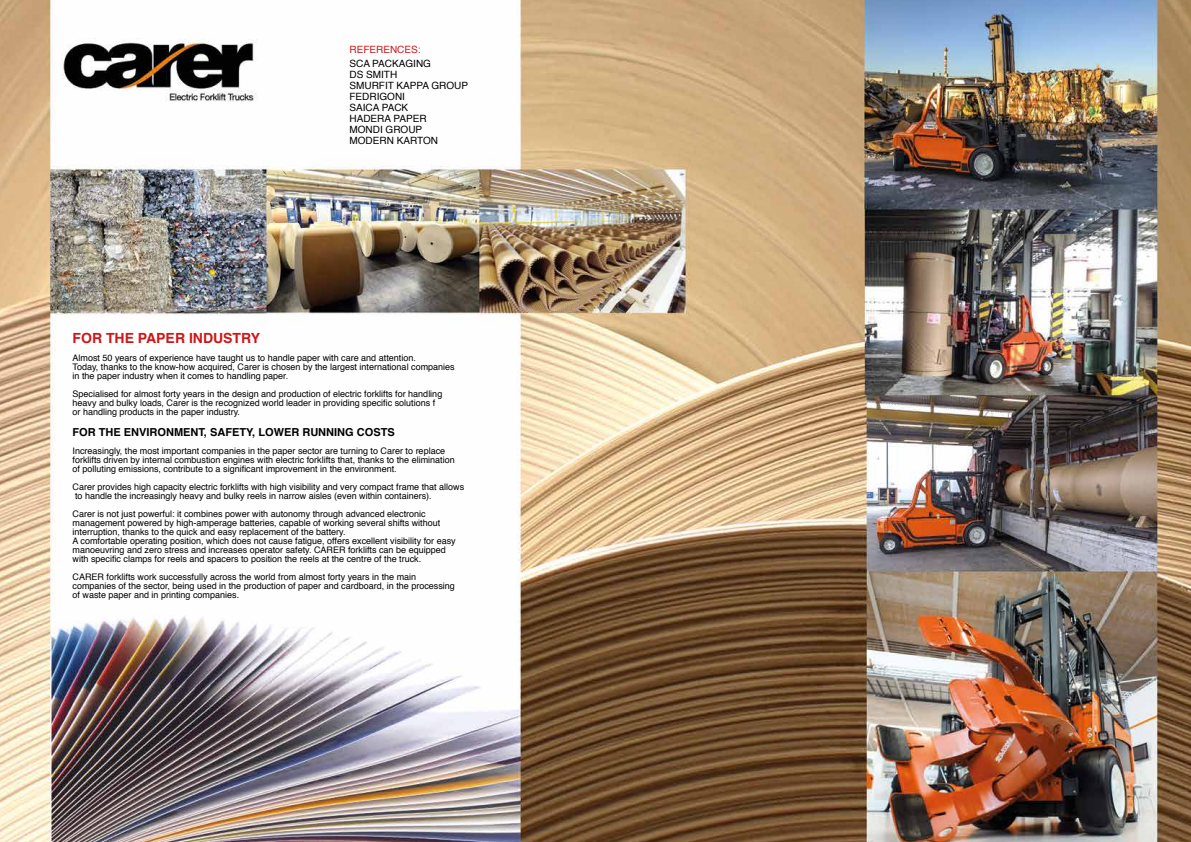
<style>
.page{position:relative;width:1191px;height:842px;background:#fff}
.page>*{position:absolute;margin:0;border:0;box-sizing:border-box;transform-origin:0 0}
.t1{font:700 14px "Helvetica";color:#cd171a}
.t2{font:700 11px "Helvetica";color:#000}
.t3{font:10px/11px "Helvetica";color:#000}
.t4{font:10px "Helvetica";color:#cd171a}
.t5{font:9px/9px "Helvetica";color:#000}
</style>
<div class="page">
<img style="left:0;top:0;width:1191px;height:842px">
<p class="t4" style="left:349px;top:42px;width:73px">REFERENCES:</p>
<p class="t3" style="left:349px;top:58px;width:120px">SCA PACKAGING<br>DS SMITH<br>SMURFIT KAPPA GROUP<br>FEDRIGONI<br>SAICA PACK<br>HADERA PAPER<br>MONDI GROUP<br>MODERN KARTON</p>
<h1 class="t1" style="left:73px;top:326px;width:189px">FOR THE PAPER INDUSTRY</h1>
<p class="t5" style="left:73px;top:353px;width:384px">Almost 50 years of experience have taught us to handle paper with care and attention.<br>Today, thanks to the know-how acquired, Carer is chosen by the largest international companies in the paper industry when it comes to handling paper.</p>
<p class="t5" style="left:73px;top:389px;width:371px">Specialised for almost forty years in the design and production of electric forklifts for handling heavy and bulky loads, Carer is the recognized world leader in providing specific solutions f or handling products in the paper industry.</p>
<p class="t2" style="left:73px;top:423px;width:324px">FOR THE ENVIRONMENT, SAFETY, LOWER RUNNING COSTS</p>
<p class="t5" style="left:73px;top:446px;width:384px">Increasingly, the most important companies in the paper sector are turning to Carer to replace forklifts driven by internal combustion engines with electric forklifts that, thanks to the elimination of polluting emissions, contribute to a significant improvement in the environment.</p>
<p class="t5" style="left:73px;top:482px;width:393px">Carer provides high capacity electric forklifts with high visibility and very compact frame that allows to handle the increasingly heavy and bulky reels in narrow aisles (even within containers).</p>
<p class="t5" style="left:73px;top:509px;width:385px">Carer is not just powerful: it combines power with autonomy through advanced electronic management powered by high-amperage batteries, capable of working several shifts without interruption, thanks to the quick and easy replacement of the battery.<br>A comfortable operating position, which does not cause fatigue, offers excellent visibility for easy manoeuvring and zero stress and increases operator safety. CARER forklifts can be equipped with specific clamps for reels and spacers to position the reels at the centre of the truck.</p>
<p class="t5" style="left:73px;top:572px;width:384px">CARER forklifts work successfully across the world from almost forty years in the main companies of the sector, being used in the production of paper and cardboard, in the processing of waste paper and in printing companies.</p>
</div>
